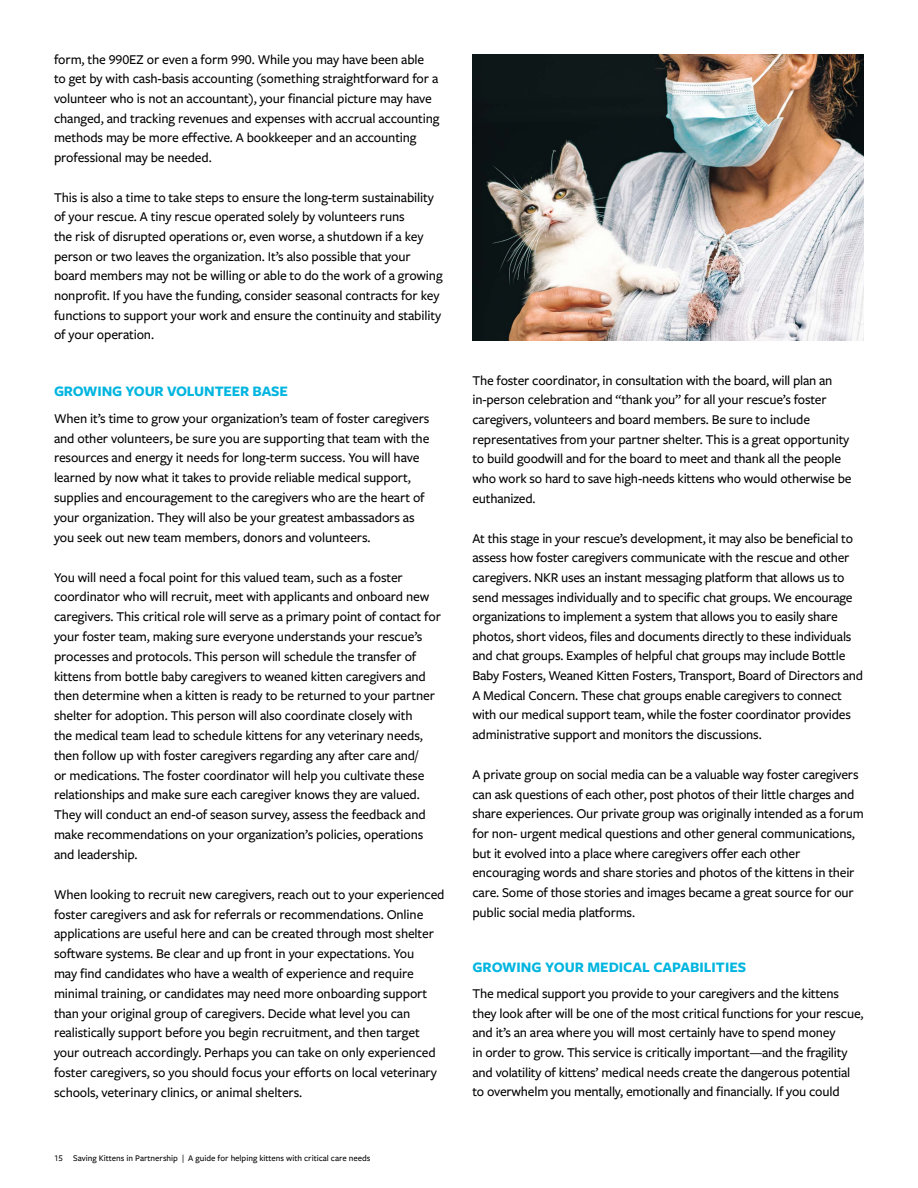
<style>
.page{position:relative;width:918px;height:1188px;background:#fff}
.page>*{position:absolute;margin:0;border:0;box-sizing:border-box;transform-origin:0 0}
.t1{font:700 15px "Freight Sans Pro";letter-spacing:-.01em;color:#00b5df}
.t2{font:500 13.95px/19.6px "Freight Sans Pro";letter-spacing:-.01em;color:#000}
.t3{font:500 9px "Freight Sans Pro";color:#000}
</style>
<div class="page">
<img style="left:472px;top:54px;width:392px;height:287px">
<p class="t2" style="left:54px;top:49px;width:387px">form, the 990EZ or even a form 990. While you may have been able to get by with cash-basis accounting (something straightforward for a volunteer who is not an accountant), your financial picture may have changed, and tracking revenues and expenses with accrual accounting methods may be more effective. A bookkeeper and an accounting professional may be needed.</p>
<p class="t2" style="left:54px;top:187px;width:390px">This is also a time to take steps to ensure the long-term sustainability of your rescue. A tiny rescue operated solely by volunteers runs<br>the risk of disrupted operations or, even worse, a shutdown if a key person or two leaves the organization. It’s also possible that your board members may not be willing or able to do the work of a growing nonprofit. If you have the funding, consider seasonal contracts for key functions to support your work and ensure the continuity and stability of your operation.</p>
<p class="t1" style="left:54px;top:381px;width:236px">GROWING YOUR VOLUNTEER BASE</p>
<p class="t2" style="left:54px;top:408px;width:377px">When it’s time to grow your organization’s team of foster caregivers and other volunteers, be sure you are supporting that team with the resources and energy it needs for long-term success. You will have learned by now what it takes to provide reliable medical support, supplies and encouragement to the caregivers who are the heart of your organization. They will also be your greatest ambassadors as you seek out new team members, donors and volunteers.</p>
<p class="t2" style="left:54px;top:567px;width:389px">You will need a focal point for this valued team, such as a foster coordinator who will recruit, meet with applicants and onboard new caregivers. This critical role will serve as a primary point of contact for your foster team, making sure everyone understands your rescue’s processes and protocols. This person will schedule the transfer of kittens from bottle baby caregivers to weaned kitten caregivers and then determine when a kitten is ready to be returned to your partner shelter for adoption. This person will also coordinate closely with<br>the medical team lead to schedule kittens for any veterinary needs, then follow up with foster caregivers regarding any after care and/<br>or medications. The foster coordinator will help you cultivate these relationships and make sure each caregiver knows they are valued.<br>They will conduct an end-of season survey, assess the feedback and make recommendations on your organization’s policies, operations and leadership.</p>
<p class="t2" style="left:54px;top:884px;width:392px">When looking to recruit new caregivers, reach out to your experienced foster caregivers and ask for referrals or recommendations. Online applications are useful here and can be created through most shelter software systems. Be clear and up front in your expectations. You<br>may find candidates who have a wealth of experience and require minimal training, or candidates may need more onboarding support than your original group of caregivers. Decide what level you can realistically support before you begin recruitment, and then target your outreach accordingly. Perhaps you can take on only experienced foster caregivers, so you should focus your efforts on local veterinary schools, veterinary clinics, or animal shelters.</p>
<p class="t3" style="left:54px;top:1152px;width:318px">15 Saving Kittens in Partnership | A guide for helping kittens with critical care needs</p>
<p class="t2" style="left:472px;top:370px;width:381px">The foster coordinator, in consultation with the board, will plan an in-person celebration and “thank you” for all your rescue’s foster caregivers, volunteers and board members. Be sure to include representatives from your partner shelter. This is a great opportunity to build goodwill and for the board to meet and thank all the people who work so hard to save high-needs kittens who would otherwise be euthanized.</p>
<p class="t2" style="left:472px;top:528px;width:392px">At this stage in your rescue’s development, it may also be beneficial to assess how foster caregivers communicate with the rescue and other caregivers. NKR uses an instant messaging platform that allows us to send messages individually and to specific chat groups. We encourage organizations to implement a system that allows you to easily share photos, short videos, files and documents directly to these individuals and chat groups. Examples of helpful chat groups may include Bottle Baby Fosters, Weaned Kitten Fosters, Transport, Board of Directors and A Medical Concern. These chat groups enable caregivers to connect with our medical support team, while the foster coordinator provides administrative support and monitors the discussions.</p>
<p class="t2" style="left:472px;top:764px;width:393px">A private group on social media can be a valuable way foster caregivers can ask questions of each other, post photos of their little charges and share experiences. Our private group was originally intended as a forum for non- urgent medical questions and other general communications, but it evolved into a place where caregivers offer each other encouraging words and share stories and photos of the kittens in their care. Some of those stories and images became a great source for our public social media platforms.</p>
<p class="t1" style="left:472px;top:957px;width:275px">GROWING YOUR MEDICAL CAPABILITIES</p>
<p class="t2" style="left:472px;top:983px;width:393px">The medical support you provide to your caregivers and the kittens they look after will be one of the most critical functions for your rescue, and it’s an area where you will most certainly have to spend money<br>in order to grow. This service is critically important—and the fragility and volatility of kittens’ medical needs create the dangerous potential to overwhelm you mentally, emotionally and financially. If you could</p>
</div>
